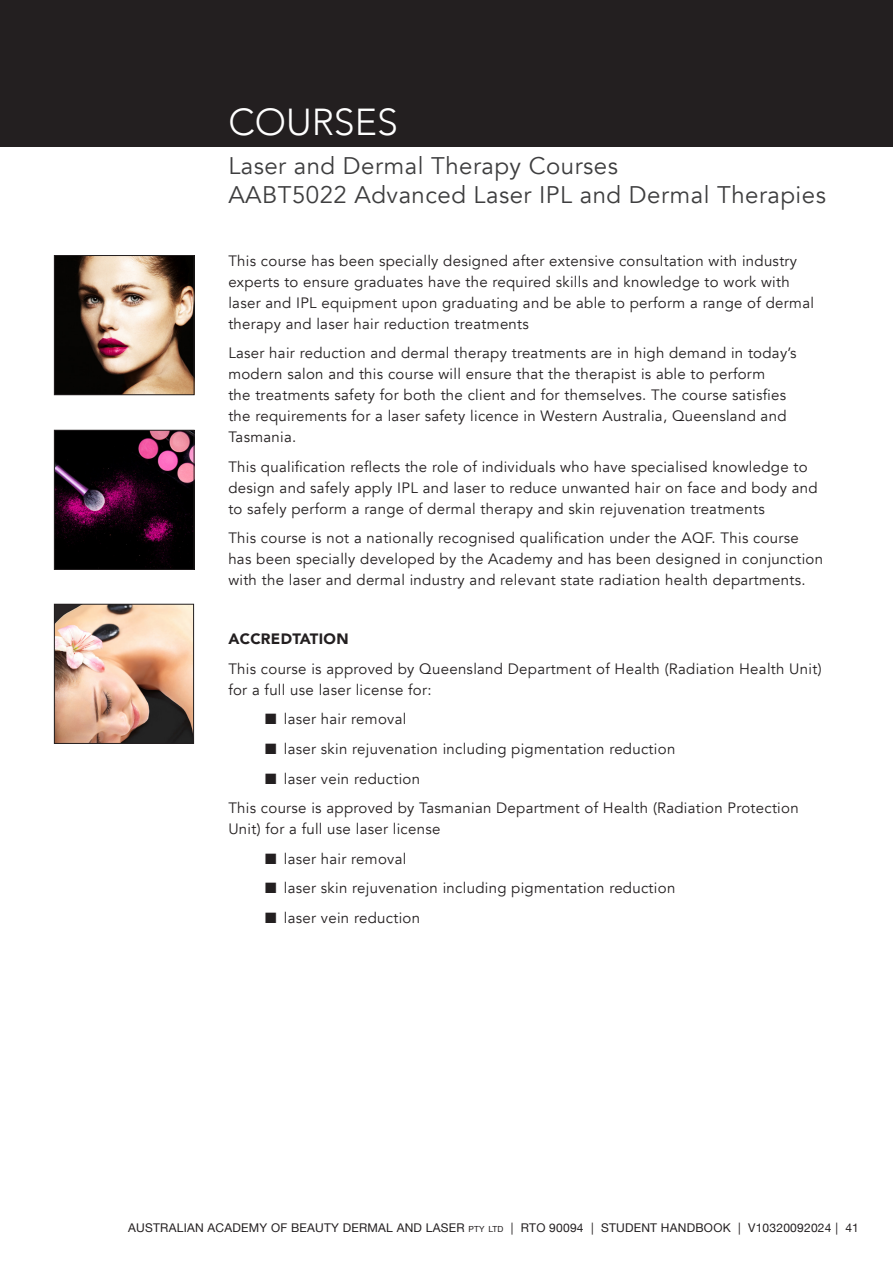
<style>
.page{position:relative;width:893px;height:1263px;background:#fff}
.page>*{position:absolute;margin:0;border:0;box-sizing:border-box;transform-origin:0 0}
.Heading_Top_of_Page{font:300 37.5px "Avenir";color:#fff}
.TOC_-_Subheading{font:24px "Avenir";letter-spacing:.02em;color:#3e3e3f}
.t1{font:15px/21px "Avenir";letter-spacing:.02em;color:#231f20}
.t2{font:900 15px "Avenir";letter-spacing:.02em;color:#231f20}
.t3{font:12px "Helvetica Neue";letter-spacing:.02em;color:#231f20}
.s1{font-size:8.4px}
</style>
<div class="page">
<img style="left:56px;top:432px;width:136px;height:136px">
<div style="left:54px;top:430px;width:140px;height:140px;border:1px solid #231f20"></div>
<img style="left:56px;top:257px;width:136px;height:136px">
<div style="left:54px;top:255px;width:140px;height:140px;border:1px solid #231f20"></div>
<img style="left:56px;top:606px;width:136px;height:136px">
<div style="left:54px;top:604px;width:140px;height:140px;border:1px solid #231f20"></div>
<div style="left:0;top:0;width:893px;height:146px;background:#231f20"></div>
<p class="Heading_Top_of_Page" style="left:228px;top:100px;width:171px">COURSES</p>
<p class="TOC_-_Subheading" style="left:228px;top:151px;width:391px">Laser and Dermal Therapy Courses</p>
<p class="TOC_-_Subheading" style="left:228px;top:181px;width:599px">AABT5022 Advanced Laser IPL and Dermal Therapies</p>
<p class="t1" style="left:228px;top:250px;width:587px">This course has been specially designed after extensive consultation with industry experts to ensure graduates have the required skills and knowledge to work with laser and IPL equipment upon graduating and be able to perform a range of dermal therapy and laser hair reduction treatments</p>
<p class="t1" style="left:228px;top:343px;width:570px">Laser hair reduction and dermal therapy treatments are in high demand in today’s modern salon and this course will ensure that the therapist is able to perform<br>the treatments safety for both the client and for themselves. The course satisfies the requirements for a laser safety licence in Western Australia, Queensland and Tasmania.</p>
<p class="t1" style="left:228px;top:456px;width:591px">This qualification reflects the role of individuals who have specialised knowledge to design and safely apply IPL and laser to reduce unwanted hair on face and body and to safely perform a range of dermal therapy and skin rejuvenation treatments</p>
<p class="t1" style="left:228px;top:528px;width:596px">This course is not a nationally recognised qualification under the AQF. This course has been specially developed by the Academy and has been designed in conjunction with the laser and dermal industry and relevant state radiation health departments.</p>
<p class="t2" style="left:228px;top:626px;width:122px">ACCREDTATION</p>
<p class="t1" style="left:228px;top:659px;width:595px">This course is approved by Queensland Department of Health (Radiation Health Unit) for a full use laser license for:</p>
<p class="t1" style="left:265px;top:709px;width:143px">■ laser hair removal</p>
<p class="t1" style="left:265px;top:739px;width:412px">■ laser skin rejuvenation including pigmentation reduction</p>
<p class="t1" style="left:265px;top:768px;width:156px">■ laser vein reduction</p>
<p class="t1" style="left:228px;top:798px;width:572px">This course is approved by Tasmanian Department of Health (Radiation Protection<br>Unit) for a full use laser license</p>
<p class="t1" style="left:265px;top:848px;width:143px">■ laser hair removal</p>
<p class="t1" style="left:265px;top:878px;width:412px">■ laser skin rejuvenation including pigmentation reduction</p>
<p class="t1" style="left:265px;top:907px;width:156px">■ laser vein reduction</p>
<p class="t3" style="left:128px;top:1219px;width:732px">AUSTRALIAN ACADEMY OF BEAUTY DERMAL AND LASER <span class="s1">pty ltd</span> | RTO 90094 | STUDENT HANDBOOK | V10320092024 | 41</p>
</div>
